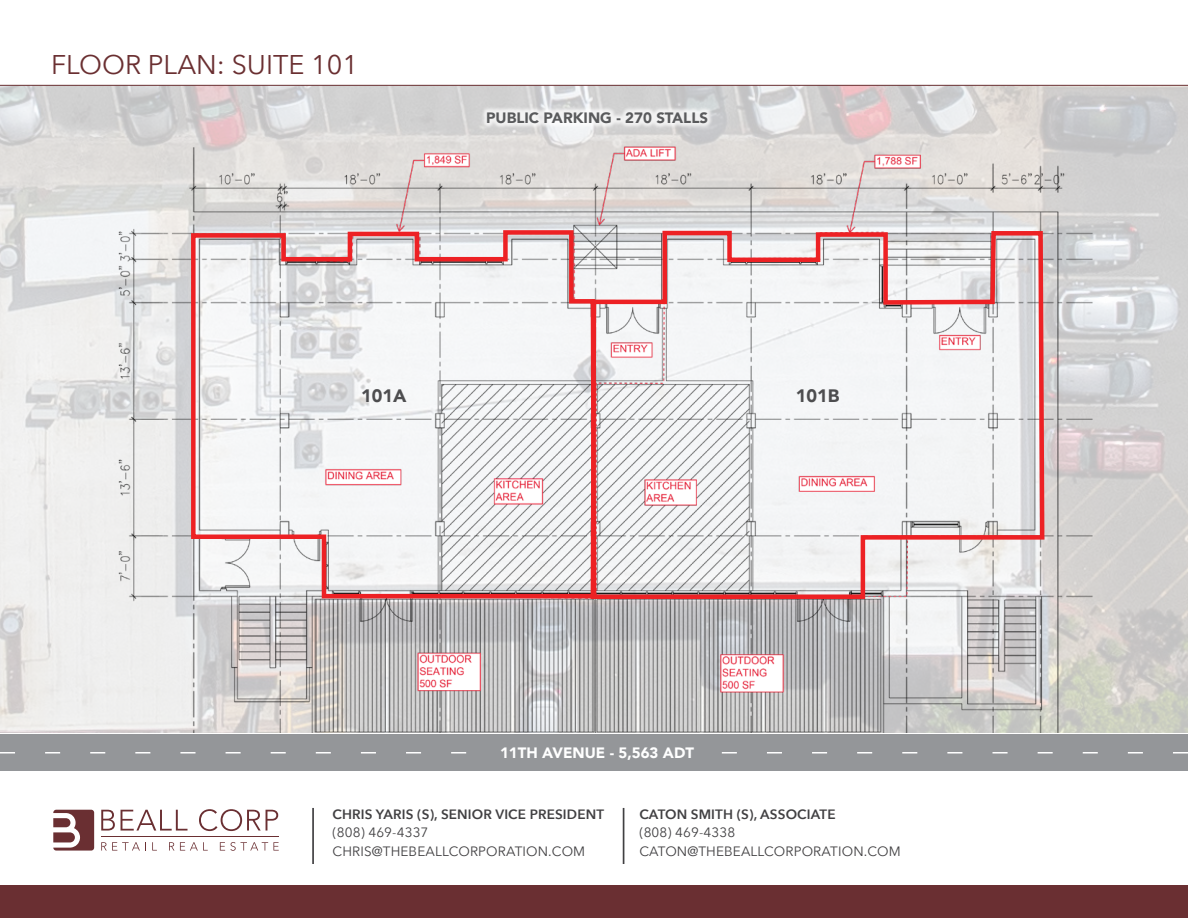
<style>
.page{position:relative;width:1188px;height:918px;background:#fff}
.page>*{position:absolute;margin:0;border:0;box-sizing:border-box;transform-origin:0 0}
.t1{font:27px "Avenir Next";color:#6a2f31}
.t2{font:900 18px "Avenir";color:#4d4d4f}
.t3{font:900 15px "Avenir";color:#595a5c}
.t4{font:900 15px "Avenir";color:#fff}
.t5{font:13.5px "Avenir Next";letter-spacing:.01em;color:#414042}
.t6{font:600 13.5px "Avenir Next";letter-spacing:.01em;color:#414042}
</style>
<div class="page">
<div style="left:0;top:734px;width:1188px;height:37px;background:#949699"></div>
<img style="left:0;top:86px;width:1188px;height:646px">
<img style="left:119px;top:130px;width:1000px;height:602px">
<svg style="left:53px;top:810px;width:41px;height:41px"></svg>
<svg style="left:101px;top:810px;width:14px;height:21px"></svg>
<svg style="left:121px;top:810px;width:67px;height:21px"></svg>
<svg style="left:199px;top:809px;width:79px;height:22px"></svg>
<svg style="left:101px;top:842px;width:45px;height:9px"></svg>
<svg style="left:152px;top:842px;width:5px;height:9px"></svg>
<svg style="left:169px;top:842px;width:5px;height:9px"></svg>
<svg style="left:180px;top:842px;width:28px;height:9px"></svg>
<svg style="left:220px;top:842px;width:59px;height:9px"></svg>
<hr style="left:101px;top:836px;width:177px;height:1px;background:#6a2f32">
<div style="left:0;top:885px;width:1188px;height:33px;background:#6a2f32"></div>
<hr style="left:312px;top:808px;width:2px;height:56px;background:#414042">
<hr style="left:623px;top:808px;width:1px;height:56px;background:#414042">
<svg style="left:189px;top:228px;width:410px;height:373px"></svg>
<svg style="left:588px;top:229px;width:459px;height:372px"></svg>
<hr style="left:0;top:85px;width:1188px;height:1px;background:#6a2f31">
<div style="left:481px;top:106px;width:233px;height:23px;background:#fff;opacity:.75"></div>
<svg style="left:0;top:752px;width:1188px;height:2px"></svg>
<div style="left:493px;top:743px;width:208px;height:24px;background:#949699"></div>
<p class="t1" style="left:51px;top:41px;width:309px">FLOOR PLAN: SUITE 101</p>
<p class="t3" style="left:486px;top:105px;width:223px">PUBLIC PARKING - 270 STALLS</p>
<p class="t2" style="left:361px;top:381px;width:47px">101A</p>
<p class="t2" style="left:796px;top:381px;width:45px">101B</p>
<p class="t4" style="left:500px;top:740px;width:196px">11TH AVENUE - 5,563 ADT</p>
<p class="t6" style="left:333px;top:802px;width:273px">CHRIS YARIS (S), SENIOR VICE PRESIDENT</p>
<p class="t5" style="left:333px;top:821px;width:97px">(808) 469-4337</p>
<p class="t5" style="left:333px;top:840px;width:254px">CHRIS@THEBEALLCORPORATION.COM</p>
<p class="t6" style="left:639px;top:802px;width:198px">CATON SMITH (S), ASSOCIATE</p>
<p class="t5" style="left:639px;top:821px;width:97px">(808) 469-4338</p>
<p class="t5" style="left:639px;top:840px;width:263px">CATON@THEBEALLCORPORATION.COM</p>
</div>
